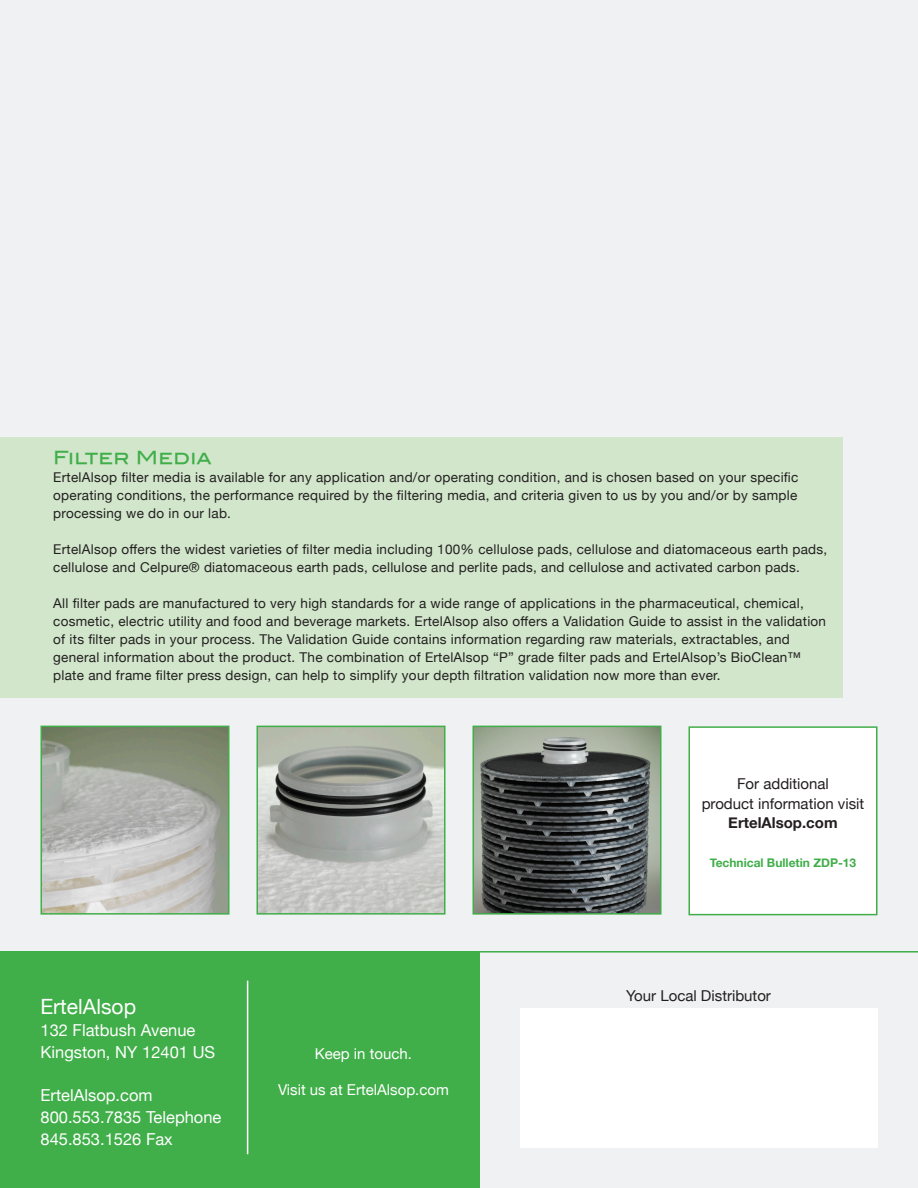
<style>
.page{position:relative;width:918px;height:1188px;background:#f0f1f2}
.page>*{position:absolute;margin:0;border:0;box-sizing:border-box;transform-origin:0 0}
.t1{font:21px "Helvetica Neue";color:#fff}
.Bulletin{font:18px "Blair Md ITCTT Medium";letter-spacing:.02em;color:#40ae49}
.t2{font:16.5px "Helvetica Neue";color:#fff}
.BulletCopy{font:15px/19.5px "Helvetica Neue";color:#231f20;text-align:center}
.t3{font:15px "Helvetica Neue";color:#fff}
.t4{font:700 15px "Helvetica Neue";color:#231f20}
.Bulletin-2{font:13.5px/18px "Helvetica Neue";letter-spacing:.02em;color:#231f20}
.Bulletin-3{font:700 12px "Helvetica Neue";color:#40ae49}
</style>
<div class="page">
<div style="left:0;top:952px;width:479px;height:236px;background:#40ae49"></div>
<div style="left:520px;top:1008px;width:358px;height:140px;background:#fff"></div>
<hr style="left:0;top:951px;width:918px;height:2px;background:#40ae49">
<hr style="left:247px;top:981px;width:1px;height:173px;background:#fff">
<div style="left:689px;top:727px;width:188px;height:188px;background:#fff"></div>
<div style="left:688px;top:726px;width:190px;height:189px;border:2px solid #40ae49"></div>
<div style="left:0;top:438px;width:843px;height:260px;background:#d1e6cb"></div>
<img style="left:43px;top:729px;width:184px;height:183px">
<div style="left:40px;top:726px;width:190px;height:189px;border:2px solid #40ae49"></div>
<img style="left:259px;top:729px;width:184px;height:183px">
<div style="left:256px;top:726px;width:190px;height:189px;border:2px solid #40ae49"></div>
<img style="left:475px;top:729px;width:184px;height:183px">
<div style="left:472px;top:726px;width:190px;height:189px;border:2px solid #40ae49"></div>
<p class="Bulletin" style="left:53px;top:447px;width:160px">Filter Media</p>
<p class="Bulletin-2" style="left:53px;top:469px;width:747px;text-align:justify">ErtelAlsop filter media is available for any application and/or operating condition, and is chosen based on your specific operating conditions, the performance required by the filtering media, and criteria given to us by you and/or by sample processing we do in our lab.</p>
<p class="Bulletin-2" style="left:53px;top:541px;width:776px">ErtelAlsop offers the widest varieties of filter media including 100% cellulose pads, cellulose and diatomaceous earth pads, cellulose and Celpure® diatomaceous earth pads, cellulose and perlite pads, and cellulose and activated carbon pads.</p>
<p class="Bulletin-2" style="left:53px;top:595px;width:774px">All filter pads are manufactured to very high standards for a wide range of applications in the pharmaceutical, chemical, cosmetic, electric utility and food and beverage markets. ErtelAlsop also offers a Validation Guide to assist in the validation of its filter pads in your process. The Validation Guide contains information regarding raw materials, extractables, and general information about the product. The combination of ErtelAlsop “P” grade filter pads and ErtelAlsop’s BioClean™ plate and frame filter press design, can help to simplify your depth filtration validation now more than ever.</p>
<p class="t1" style="left:40px;top:992px;width:97px">ErtelAlsop</p>
<p class="t2" style="left:40px;top:1018px;width:156px">132 Flatbush Avenue</p>
<p class="t2" style="left:40px;top:1040px;width:176px">Kingston, NY 12401 US</p>
<p class="t2" style="left:40px;top:1083px;width:114px">ErtelAlsop.com</p>
<p class="t2" style="left:40px;top:1105px;width:182px">800.553.7835 Telephone</p>
<p class="t2" style="left:40px;top:1127px;width:134px">845.853.1526 Fax</p>
<p class="t3" style="left:315px;top:1043px;width:99px">Keep in touch.</p>
<p class="t3" style="left:278px;top:1079px;width:172px">Visit us at ErtelAlsop.com</p>
<p class="BulletCopy" style="left:702px;top:775px;width:164px">For additional<br>product information visit</p>
<p class="t4" style="left:728px;top:811px;width:111px">ErtelAlsop.com</p>
<p class="Bulletin-3" style="left:710px;top:853px;width:148px">Technical Bulletin ZDP-13</p>
<p class="BulletCopy" style="left:626px;top:987px;width:146px">Your Local Distributor</p>
</div>
